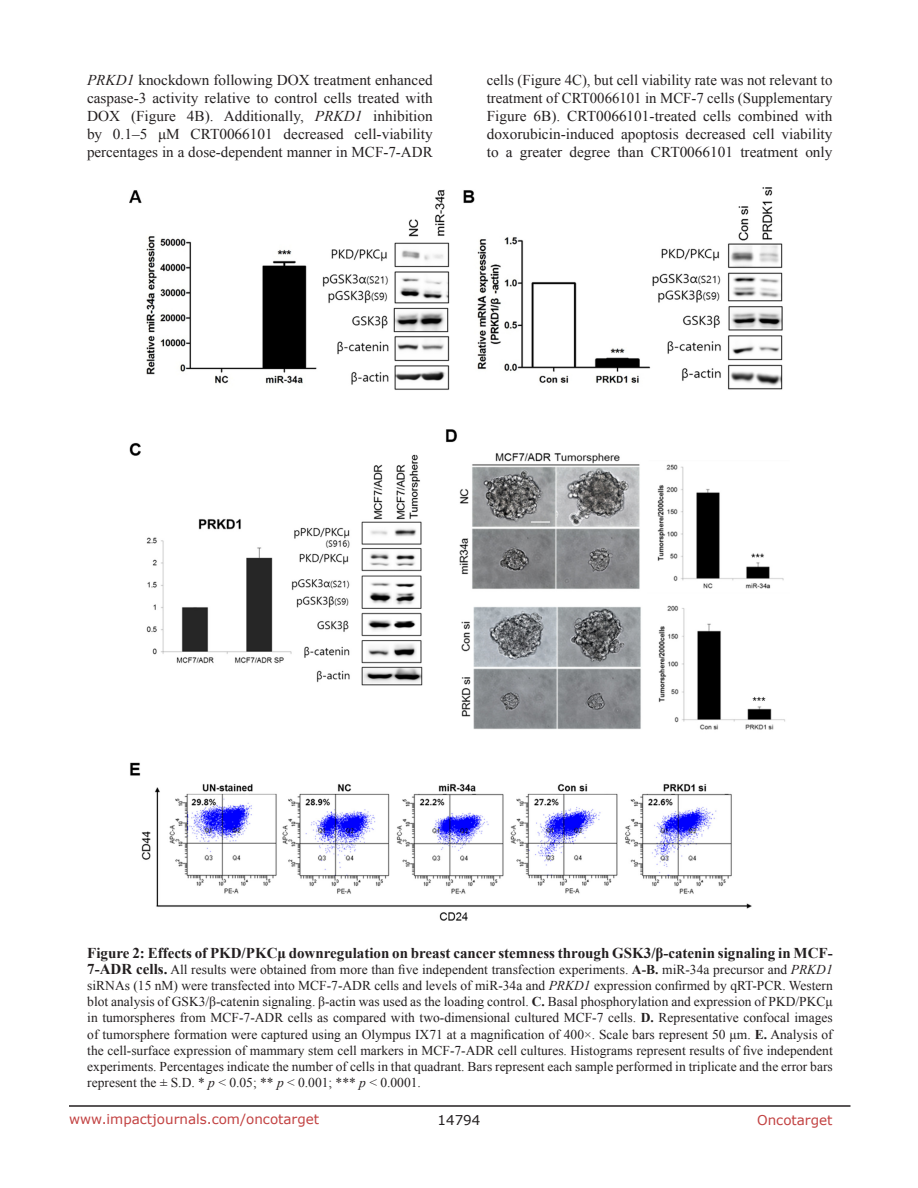
<style>
.page{position:relative;width:918px;height:1188px;background:#fff}
.page>*{position:absolute;margin:0;border:0;box-sizing:border-box;transform-origin:0 0}
.BodyText{font:15px/18px "Times New Roman";color:#231f20;text-align:justify}
.figuretext{font:700 15px "Times New Roman";color:#231f20}
.figuretext-2{font:13.5px/16.2px "Times New Roman";color:#231f20;text-align:justify}
.t1{font:13.5px "Verdana";color:#c24141}
.t2{font:13.5px "Verdana";color:#231f20}
.s1{font-style:italic}
.s2{font-weight:700;font-size:15px}
.s3{font-weight:700}
</style>
<div class="page">
<hr style="left:69px;top:1105px;width:781px;height:2px;background:#231f20">
<img style="left:130px;top:187px;width:655px;height:733px">
<p class="BodyText" style="left:87px;top:71px;width:347px"><span class="s1">PRKD1</span> knockdown following DOX treatment enhanced caspase-3 activity relative to control cells treated with DOX (Figure 4B). Additionally, <span class="s1">PRKD1</span> inhibition by 0.1–5 μM CRT0066101 decreased cell-viability percentages in a dose-dependent manner in MCF-7-ADR</p>
<p class="BodyText" style="left:487px;top:71px;width:347px">cells (Figure 4C), but cell viability rate was not relevant to treatment of CRT0066101 in MCF-7 cells (Supplementary Figure 6B). CRT0066101-treated cells combined with doxorubicin-induced apoptosis decreased cell viability to a greater degree than CRT0066101 treatment only</p>
<p class="figuretext" style="left:87px;top:942px;width:747px">Figure 2: Effects of PKD/PKCμ downregulation on breast cancer stemness through GSK3/β-catenin signaling in MCF-</p>
<p class="figuretext-2" style="left:87px;top:961px;width:747px"><span class="s2">7-ADR cells.</span> All results were obtained from more than five independent transfection experiments. <span class="s3">A-B.</span> miR-34a precursor and <span class="s1">PRKD1 </span>siRNAs (15 nM) were transfected into MCF-7-ADR cells and levels of miR-34a and <span class="s1">PRKD1</span> expression confirmed by qRT-PCR. Western blot analysis of GSK3/β-catenin signaling. β-actin was used as the loading control. <span class="s3">C.</span> Basal phosphorylation and expression of PKD/PKCμ in tumorspheres from MCF-7-ADR cells as compared with two-dimensional cultured MCF-7 cells. <span class="s3">D.</span> Representative confocal images of tumorsphere formation were captured using an Olympus IX71 at a magnification of 400×. Scale bars represent 50 μm. <span class="s3">E.</span> Analysis of the cell-surface expression of mammary stem cell markers in MCF-7-ADR cell cultures. Histograms represent results of five independent experiments. Percentages indicate the number of cells in that quadrant. Bars represent each sample performed in triplicate and the error bars represent the ± S.D. * <span class="s1">p</span> &lt; 0.05; ** <span class="s1">p</span> &lt; 0.001; *** <span class="s1">p</span> &lt; 0.0001.</p>
<p class="t1" style="left:69px;top:1110px;width:252px">www.impactjournals.com/oncotarget</p>
<p class="t2" style="left:438px;top:1111px;width:44px">14794</p>
<p class="t1" style="left:757px;top:1111px;width:77px">Oncotarget</p>
</div>
